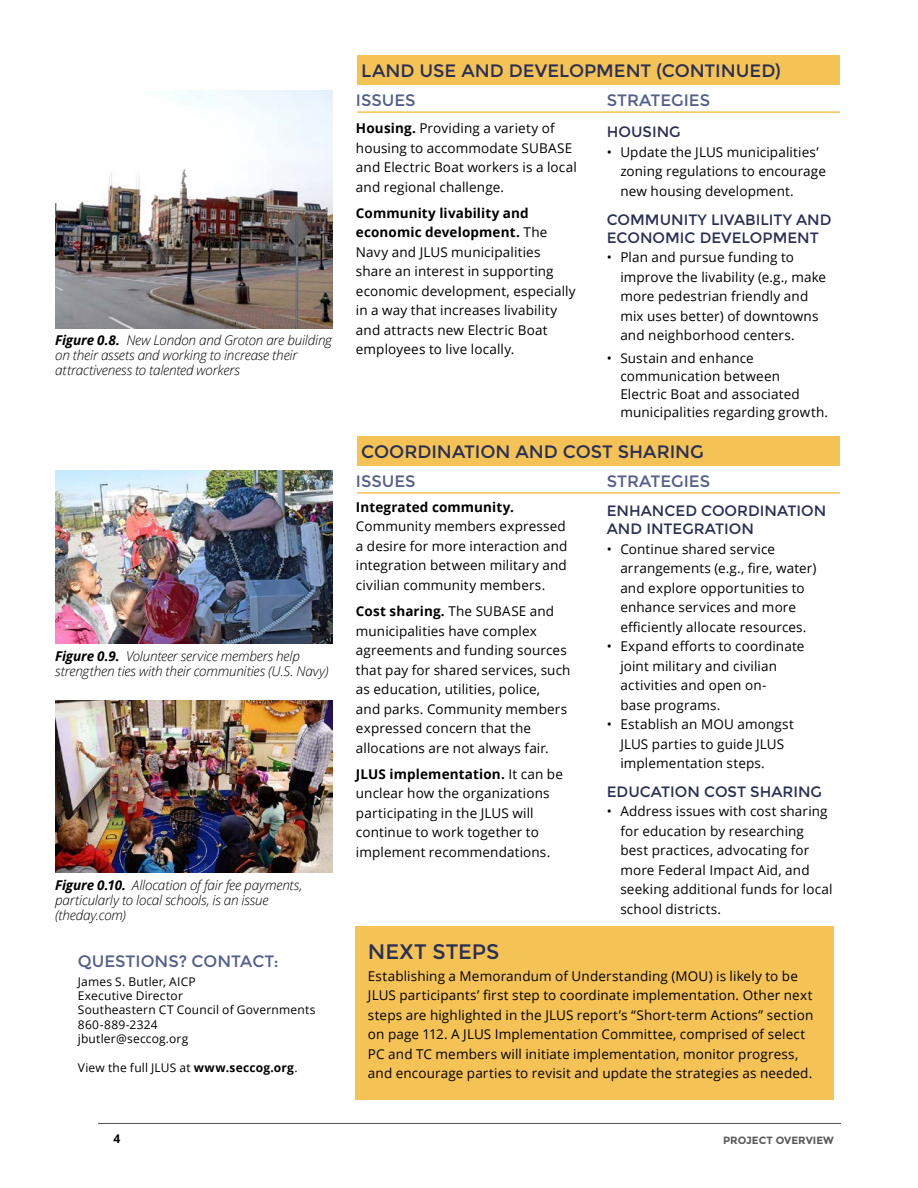
<style>
.page{position:relative;width:918px;height:1188px;background:#fff}
.page>*{position:absolute;margin:0;border:0;box-sizing:border-box;transform-origin:0 0}
.t1{font:21px "Montserrat";color:#293055}
.t2{font:18px "Montserrat";color:#293055}
.t3{font:16.5px "Montserrat";color:#54608a}
.t4{font:15px/18px "Montserrat";color:#293055}
.t5{font:13.5px/19.5px "Open Sans";letter-spacing:.01em;color:#000}
.t6{font:italic 300 13.5px/15px "Open Sans";letter-spacing:-.015em;color:#000}
.t7{font:700 13.5px "Open Sans";letter-spacing:.01em;color:#000}
.t8{font:12px/14.4px "Open Sans";letter-spacing:.015em;color:#000}
.t9{font:700 12px "Open Sans";color:#000}
.t10{font:700 10.5px "Montserrat";color:#5a5a5a}
.s1{font-weight:700}
</style>
<div class="page">
<hr style="left:98px;top:1123px;width:743px;height:1px;background:#5a5a5a">
<img style="left:55px;top:90px;width:277px;height:238px">
<img style="left:55px;top:471px;width:277px;height:173px">
<img style="left:55px;top:700px;width:277px;height:173px">
<div style="left:356px;top:927px;width:478px;height:173px;background:#f5c255"></div>
<div style="left:357px;top:55px;width:483px;height:29px;background:#f5c255"></div>
<div style="left:357px;top:436px;width:483px;height:29px;background:#f5c255"></div>
<hr style="left:357px;top:111px;width:483px;height:2px;background:#f5c255">
<hr style="left:357px;top:492px;width:483px;height:2px;background:#f5c255">
<h2 class="t2" style="left:361px;top:60px;width:421px">LAND USE AND DEVELOPMENT (CONTINUED)</h2>
<p class="t6" style="left:55px;top:332px;width:279px"><span class="s1">Figure 0.8.</span> New London and Groton are building on their assets and working to increase their attractiveness to talented workers</p>
<p class="t6" style="left:55px;top:648px;width:275px"><span class="s1">Figure 0.9.</span> Volunteer service members help strengthen ties with their communities (U.S. Navy)</p>
<p class="t6" style="left:55px;top:877px;width:249px"><span class="s1">Figure 0.10.</span> Allocation of fair fee payments, particularly to local schools, is an issue (theday.com)</p>
<p class="t3" style="left:78px;top:952px;width:202px">QUESTIONS? CONTACT:</p>
<p class="t8" style="left:78px;top:974px;width:239px">James S. Butler, AICP<br>Executive Director<br>Southeastern CT Council of Governments<br>860-889-2324<br>jbutler@seccog.org</p>
<p class="t8" style="left:78px;top:1060px;width:221px">View the full JLUS at <span class="s1">www.seccog.org</span>.</p>
<p class="t3" style="left:356px;top:91px;width:61px">ISSUES</p>
<p class="t5" style="left:356px;top:118px;width:222px"><span class="s1">Housing.</span> Providing a variety of housing to accommodate SUBASE and Electric Boat workers is a local and regional challenge.</p>
<p class="t5" style="left:356px;top:203px;width:221px"><span class="s1">Community livability and economic development.</span> The<br>Navy and JLUS municipalities share an interest in supporting economic development, especially in a way that increases livability and attracts new Electric Boat employees to live locally.</p>
<p class="t3" style="left:607px;top:91px;width:105px">STRATEGIES</p>
<p class="t4" style="left:607px;top:123px;width:75px">HOUSING</p>
<p class="t5" style="left:620px;top:142px;width:207px;text-indent:-14px">• Update the JLUS municipalities’ zoning regulations to encourage new housing development.</p>
<p class="t4" style="left:607px;top:211px;width:226px">COMMUNITY LIVABILITY AND<br>ECONOMIC DEVELOPMENT</p>
<p class="t5" style="left:620px;top:247px;width:207px;text-indent:-14px">• Plan and pursue funding to improve the livability (e.g., make more pedestrian friendly and mix uses better) of downtowns and neighborhood centers.</p>
<p class="t5" style="left:620px;top:349px;width:209px;line-height:18px;text-indent:-14px">• Sustain and enhance communication between<br>Electric Boat and associated municipalities regarding growth.</p>
<h2 class="t2" style="left:361px;top:441px;width:344px">COORDINATION AND COST SHARING</h2>
<p class="t3" style="left:356px;top:472px;width:61px">ISSUES</p>
<p class="t7" style="left:356px;top:497px;width:159px">Integrated community.</p>
<p class="t5" style="left:356px;top:516px;width:213px;text-align:justify">Community members expressed a desire for more interaction and integration between military and civilian community members.</p>
<p class="t5" style="left:356px;top:601px;width:216px"><span class="s1">Cost sharing.</span> The SUBASE and municipalities have complex agreements and funding sources that pay for shared services, such as education, utilities, police,<br>and parks. Community members expressed concern that the allocations are not always fair.</p>
<p class="t5" style="left:356px;top:764px;width:208px"><span class="s1">JLUS implementation.</span> It can be unclear how the organizations participating in the JLUS will continue to work together to implement recommendations.</p>
<p class="t3" style="left:607px;top:472px;width:105px">STRATEGIES</p>
<p class="t4" style="left:607px;top:502px;width:221px">ENHANCED COORDINATION<br>AND INTEGRATION</p>
<p class="t5" style="left:620px;top:539px;width:198px;text-indent:-14px">• Continue shared service arrangements (e.g., fire, water) and explore opportunities to enhance services and more efficiently allocate resources.</p>
<p class="t5" style="left:620px;top:636px;width:186px;text-indent:-14px">• Expand efforts to coordinate joint military and civilian activities and open on-<br>base programs.</p>
<p class="t5" style="left:620px;top:714px;width:175px;text-indent:-14px">• Establish an MOU amongst<br>JLUS parties to guide JLUS implementation steps.</p>
<p class="t4" style="left:607px;top:783px;width:217px">EDUCATION COST SHARING</p>
<p class="t5" style="left:620px;top:801px;width:214px;text-indent:-14px">• Address issues with cost sharing for education by researching best practices, advocating for more Federal Impact Aid, and seeking additional funds for local school districts.</p>
<h1 class="t1" style="left:368px;top:939px;width:133px">NEXT STEPS</h1>
<p class="t5" style="left:368px;top:966px;width:447px">Establishing a Memorandum of Understanding (MOU) is likely to be JLUS participants’ first step to coordinate implementation. Other next steps are highlighted in the JLUS report’s “Short-term Actions” section on page 112. A JLUS Implementation Committee, comprised of select PC and TC members will initiate implementation, monitor progress, and encourage parties to revisit and update the strategies as needed.</p>
<p class="t9" style="left:114px;top:1131px;width:8px">4</p>
<p class="t10" style="left:723px;top:1134px;width:112px">PROJECT OVERVIEW</p>
</div>
